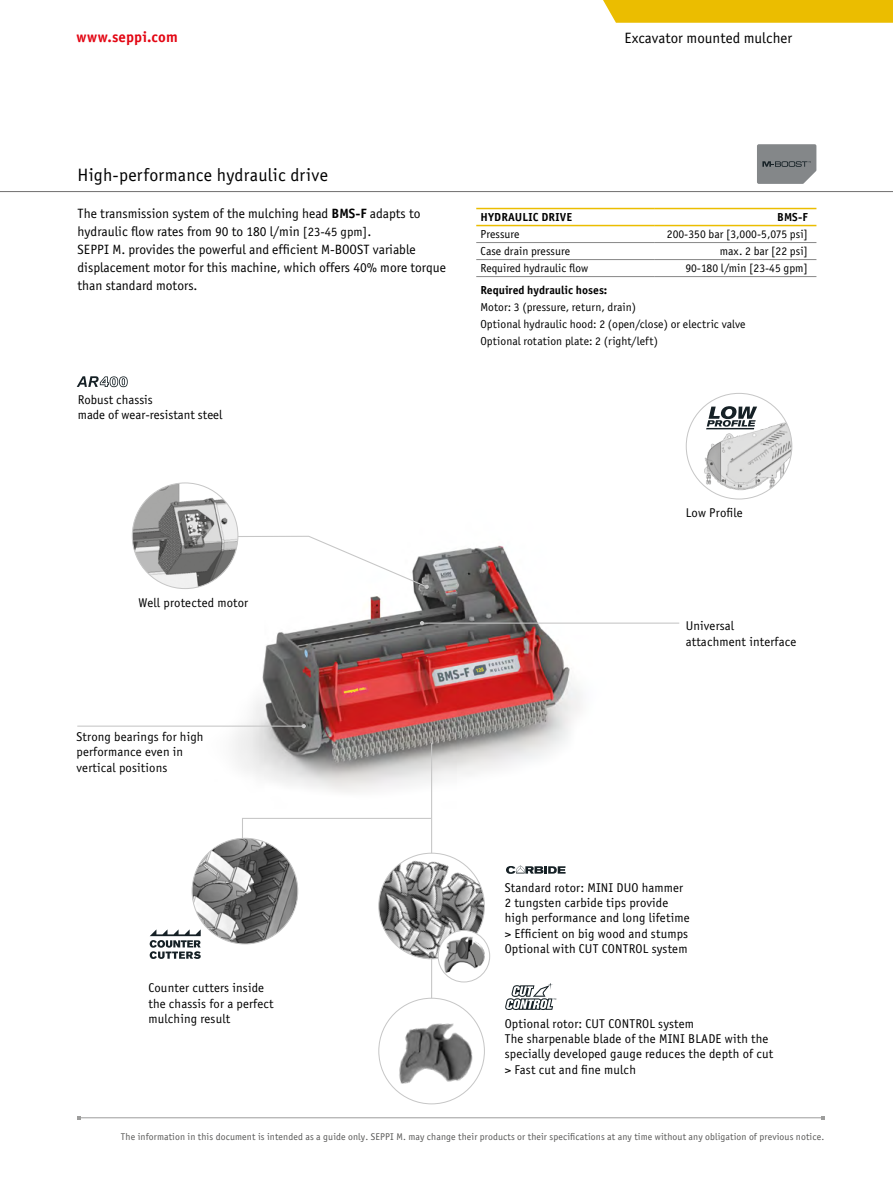
<style>
.page{position:relative;width:893px;height:1191px;background:#fff}
.page>*{position:absolute;margin:0;border:0;box-sizing:border-box;transform-origin:0 0}
.t1{font:18px "Officina Sans Book ITC";letter-spacing:.01em;color:#000}
.t2{font:15px "Officina Sans Book ITC";color:#000}
.t3{font:15px "Officina Sans Bold ITC";letter-spacing:.005em;color:#e30613}
.t4{font:13.5px/18px "Officina Sans Book ITC";color:#000}
.t5{font:12.75px/15.3px "Officina Sans Book ITC";letter-spacing:.01em;color:#000}
.t6{font:11.7px/17px "Officina Sans Book ITC";color:#000}
.t7{font:11.7px "Officina Sans Bold ITC";color:#000}
.t8{font:9.75px "Officina Sans Book ITC";letter-spacing:.01em;color:#575756}
.s1{font-family:"Officina Sans Bold ITC"}
.s2{font-size:12.75px}
</style>
<div class="page">
<div style="left:603px;top:0;width:290px;height:23px;background:#ebbd00"></div>
<hr style="left:0;top:191px;width:893px;height:1px;background:#706f6f">
<img style="left:77px;top:445px;width:616px;height:347px">
<hr style="left:431px;top:742px;width:1px;height:271px;background:#c6c6c6">
<hr style="left:77px;top:725px;width:227px;height:1px;background:#c6c6c6">
<svg style="left:302px;top:724px;width:4px;height:4px"></svg>
<hr style="left:422px;top:622px;width:257px;height:1px;background:#c6c6c6">
<svg style="left:420px;top:621px;width:4px;height:4px"></svg>
<img style="left:693px;top:401px;width:99px;height:98px">
<svg style="left:707px;top:406px;width:61px;height:31px"></svg>
<hr style="left:706px;top:428px;width:48px;height:1px;background:#162126">
<svg style="left:215px;top:535px;width:214px;height:54px"></svg>
<img style="left:132px;top:483px;width:106px;height:105px;border-radius:53px">
<svg style="left:77px;top:376px;width:51px;height:11px"></svg>
<svg style="left:150px;top:929px;width:51px;height:30px"></svg>
<svg style="left:757px;top:144px;width:59px;height:40px;background:#848789"></svg>
<svg style="left:506px;top:865px;width:60px;height:9px"></svg>
<svg style="left:505px;top:983px;width:51px;height:27px"></svg>
<img style="left:379px;top:853px;width:105px;height:105px;border-radius:53px">
<hr style="left:79px;top:1117px;width:744px;height:1px;background:#9d9d9c">
<img style="left:379px;top:1004px;width:105px;height:99px">
<img style="left:438px;top:931px;width:52px;height:45px">
<div style="left:438px;top:930px;width:52px;height:52px;border:1px solid #c6c6c6;border-radius:50%"></div>
<img style="left:467px;top:941px;width:20px;height:27px">
<svg style="left:242px;top:818px;width:190px;height:57px"></svg>
<img style="left:192px;top:838px;width:106px;height:106px;border-radius:53px">
<hr style="left:476px;top:276px;width:179px;height:1px;background:#878787">
<hr style="left:655px;top:276px;width:161px;height:1px;background:#878787">
<hr style="left:476px;top:242px;width:179px;height:1px;background:#878787">
<hr style="left:655px;top:242px;width:161px;height:1px;background:#878787">
<hr style="left:476px;top:259px;width:179px;height:1px;background:#878787">
<hr style="left:655px;top:259px;width:161px;height:1px;background:#878787">
<hr style="left:476px;top:208px;width:179px;height:1px;background:#ebbd00">
<hr style="left:655px;top:208px;width:161px;height:1px;background:#ebbd00">
<hr style="left:476px;top:225px;width:179px;height:1px;background:#ebbd00">
<hr style="left:655px;top:225px;width:161px;height:1px;background:#ebbd00">
<p class="t3" style="left:77px;top:26px;width:103px">www.seppi.com</p>
<p class="t2" style="left:624px;top:28px;width:169px">Excavator mounted mulcher</p>
<h1 class="t1" style="left:78px;top:163px;width:252px">High-performance hydraulic drive</h1>
<p class="t4" style="left:78px;top:203px;width:370px">The transmission system of the mulching head <span class="s1">BMS-F</span> adapts to hydraulic flow rates from 90 to 180 l/min <span class="s2">[23-45 gpm]</span>.<br>SEPPI M. provides the powerful and efficient M-BOOST variable displacement motor for this machine, which offers 40% more torque than standard motors.</p>
<p class="t5" style="left:78px;top:391px;width:146px">Robust chassis<br>made of wear-resistant steel</p>
<p class="t5" style="left:138px;top:594px;width:111px">Well protected motor</p>
<p class="t5" style="left:77px;top:728px;width:128px">Strong bearings for high performance even in vertical positions</p>
<p class="t7" style="left:481px;top:209px;width:93px">HYDRAULIC DRIVE</p>
<p class="t7" style="left:777px;top:209px;width:32px">BMS-F</p>
<p class="t6" style="left:480px;top:225px;width:41px">Pressure</p>
<p class="t6" style="left:667px;top:225px;width:143px">200-350 bar [3,000-5,075 psi]</p>
<p class="t6" style="left:480px;top:242px;width:91px">Case drain pressure</p>
<p class="t6" style="left:720px;top:242px;width:90px">max. 2 bar [22 psi]</p>
<p class="t6" style="left:480px;top:259px;width:109px">Required hydraulic flow</p>
<p class="t6" style="left:685px;top:259px;width:124px">90-180 l/min [23-45 gpm]</p>
<p class="t7" style="left:480px;top:282px;width:128px">Required hydraulic hoses:</p>
<p class="t6" style="left:480px;top:298px;width:267px">Motor: 3 (pressure, return, drain)<br>Optional hydraulic hood: 2 (open/close) or electric valve<br>Optional rotation plate: 2 (right/left)</p>
<p class="t5" style="left:686px;top:504px;width:59px">Low Profile</p>
<p class="t5" style="left:686px;top:618px;width:112px">Universal attachment interface</p>
<p class="t5" style="left:148px;top:980px;width:127px">Counter cutters inside the chassis for a perfect mulching result</p>
<p class="t5" style="left:505px;top:879px;width:186px">Standard rotor: MINI DUO hammer 2 tungsten carbide tips provide high performance and long lifetime &gt; Efficient on big wood and stumps Optional with CUT CONTROL system</p>
<p class="t5" style="left:505px;top:1015px;width:270px">Optional rotor: CUT CONTROL system<br>The sharpenable blade of the MINI BLADE with the specially developed gauge reduces the depth of cut &gt; Fast cut and fine mulch</p>
<p class="t8" style="left:121px;top:1130px;width:705px">The information in this document is intended as a guide only. SEPPI M. may change their products or their specifications at any time without any obligation of previous notice.</p>
</div>
